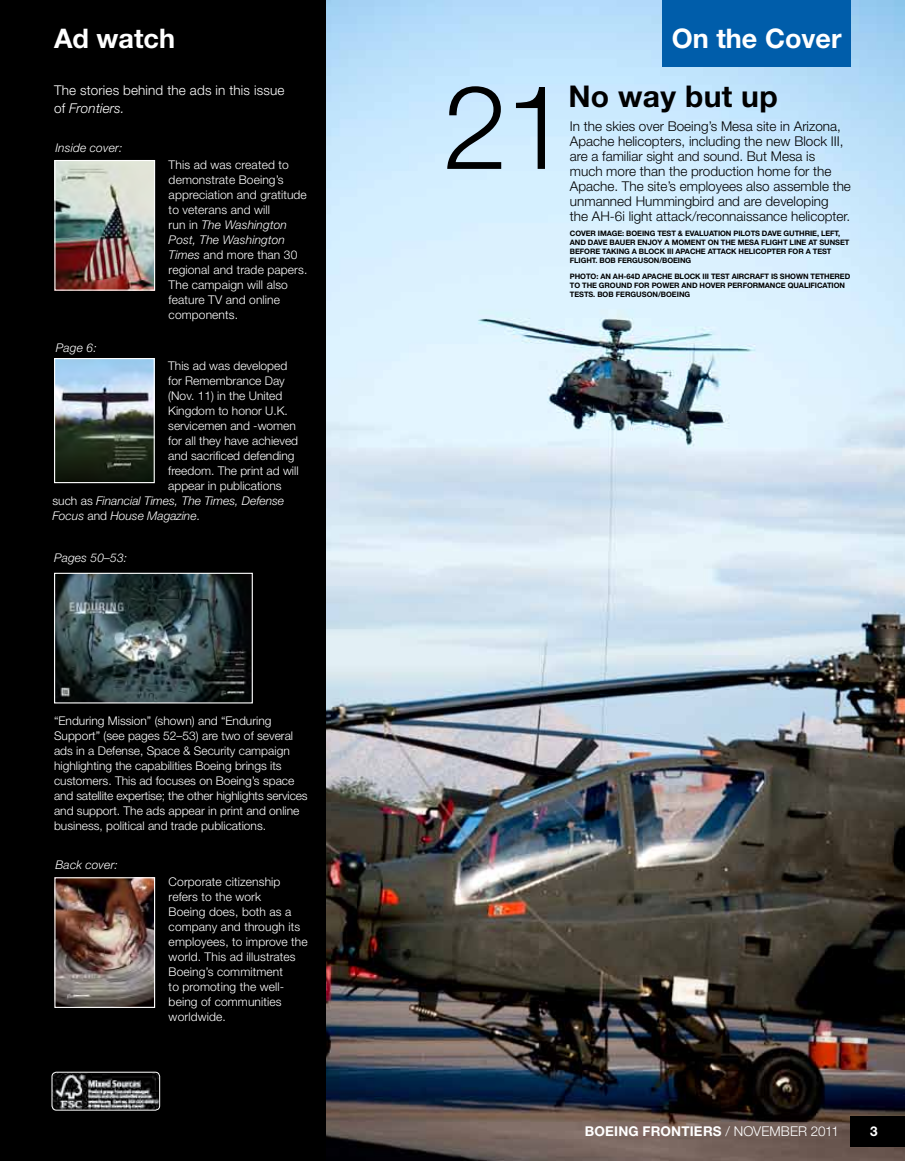
<style>
.page{position:relative;width:905px;height:1161px;background:#fff}
.page>*{position:absolute;margin:0;border:0;box-sizing:border-box;transform-origin:0 0}
.t1{font:300 117px "Helvetica Neue LT Std";color:#000}
.t2{font:700 30px "Helvetica Neue LT Std";color:#000}
.t3{font:700 27px "Helvetica Neue LT Std";color:#fff}
.t4{font:300 13.5px/15px "Helvetica Neue LT Std";color:#000}
.t5{font:300 13.5px/18px "Helvetica Neue LT Std";letter-spacing:.01em;color:#fff}
.t6{font:700 13.5px "Helvetica Neue LT Std";letter-spacing:.015em;color:#fff}
.t7{font:300 12px/15px "Helvetica Neue LT Std";color:#fff}
.t8{font:italic 300 12px/15px "Helvetica Neue";color:#fff}
.t9{font:italic 300 12px "Helvetica Neue LT Std";letter-spacing:.01em;color:#fff}
.t10{font:300 12px "Helvetica Neue";color:#fff}
.t11{font:700 7.5px/15.8px "Helvetica Neue LT Std";letter-spacing:-.01em;color:#000}
.s1{font-style:italic}
.s2{font-family:"Helvetica Neue LT Std";font-style:normal}
.s3{font-family:"Helvetica Neue";font-style:italic}
.s4{font-family:"Helvetica Neue LT Std"}
.s5{font-family:"Helvetica Neue"}
.s6{font-weight:300}
</style>
<div class="page">
<img style="left:326px;top:0;width:578px;height:1161px">
<div style="left:0;top:0;width:326px;height:1161px;background:#000"></div>
<img style="left:52px;top:1072px;width:108px;height:38px">
<div style="left:52px;top:1072px;width:108px;height:38px;border:1px solid #fff;border-radius:4px"></div>
<div style="left:662px;top:0;width:188px;height:67px;background:#005daa"></div>
<img style="left:56px;top:360px;width:97px;height:121px">
<div style="left:54px;top:358px;width:101px;height:125px;border:1px solid #fff"></div>
<img style="left:56px;top:575px;width:195px;height:127px">
<div style="left:54px;top:573px;width:199px;height:131px;border:1px solid #fff"></div>
<img style="left:56px;top:162px;width:97px;height:127px">
<div style="left:54px;top:160px;width:101px;height:131px;border:1px solid #fff"></div>
<img style="left:56px;top:879px;width:97px;height:127px">
<div style="left:54px;top:877px;width:101px;height:131px;border:1px solid #fff"></div>
<div style="left:850px;top:1116px;width:54px;height:31px;background:#000"></div>
<h3 class="t3" style="left:54px;top:22px;width:122px">AD WATCH</h3>
<p class="t5" style="left:54px;top:81px;width:232px">The stories behind the ads in this issue of <span class="s1">Frontiers.</span></p>
<p class="t9" style="left:56px;top:140px;width:68px">Inside cover:</p>
<p class="t9" style="left:56px;top:341px;width:42px">Page 6:</p>
<p class="t7" style="left:169px;top:157px;width:140px">This ad was created to demonstrate Boeing’s appreciation and gratitude to veterans and will</p>
<p class="t8" style="left:169px;top:217px;width:120px"><span class="s2">run in</span> The Washington<br>Post, The Washington</p>
<p class="t7" style="left:169px;top:247px;width:140px"><span class="s3">Times</span> and more than 30 regional and trade papers.<br>The campaign will also feature TV and online components.</p>
<p class="t7" style="left:168px;top:358px;width:132px">This ad was developed for Remembrance Day (Nov. 11) in the United<br>Kingdom to honor U.K. servicemen and -women for all they have achieved and sacrificed defending freedom. The print ad will appear in publications</p>
<p class="t8" style="left:53px;top:493px;width:233px"><span class="s2">such as</span> Financial Times, The Times, Defense<br>Focus <span class="s2">and</span> House Magazine<span class="s2">.</span></p>
<p class="t9" style="left:54px;top:551px;width:75px">Pages 50–53:</p>
<p class="t10" style="left:54px;top:713px;width:219px">“Enduring Mission” (shown) <span class="s4">and</span> “Enduring</p>
<p class="t7" style="left:54px;top:728px;width:255px"><span class="s5">Support”</span> (see pages 52–53) are two of several ads in a Defense, Space &amp; Security campaign highlighting the capabilities Boeing brings its customers. This ad focuses on Boeing’s space and satellite expertise; the other highlights services and support. The ads appear in print and online business, political and trade publications.</p>
<p class="t9" style="left:56px;top:857px;width:64px">Back cover:</p>
<p class="t7" style="left:169px;top:874px;width:140px">Corporate citizenship refers to the work<br>Boeing does, both as a company and through its employees, to improve the world. This ad illustrates<br>Boeing’s commitment<br>to promoting the well&shy;being of communities worldwide.</p>
<h3 class="t3" style="left:672px;top:22px;width:171px">ON THE COVER</h3>
<h1 class="t1" style="left:443px;top:56px;width:128px">21</h1>
<h2 class="t2" style="left:568px;top:78px;width:211px">NO WAY BUT UP</h2>
<p class="t4" style="left:570px;top:118px;width:282px">In the skies over Boeing’s Mesa site in Arizona, Apache helicopters, including the new Block III, are a familiar sight and sound. But Mesa is much more than the production home for the Apache. The site’s employees also assemble the unmanned Hummingbird and are developing<br>the AH-6i light attack/reconnaissance helicopter.</p>
<p class="t11" style="left:570px;top:226px;width:68px">COVER IMAGE: BOEING</p>
<p class="t11" style="left:657px;top:226px;width:11px">TEST</p>
<p class="t11" style="left:678px;top:226px;width:37px">&amp; EVALUATION</p>
<p class="t11" style="left:733px;top:226px;width:18px">PI LOTS</p>
<p class="t11" style="left:762px;top:226px;width:12px">DAVE</p>
<p class="t11" style="left:783px;top:226px;width:58px">GUTHRIE, LEFT,</p>
<p class="t11" style="left:570px;top:235px;width:7px">AND</p>
<p class="t11" style="left:588px;top:235px;width:12px">DAVE</p>
<p class="t11" style="left:609px;top:235px;width:69px">BAUER ENJOY A MOMENT</p>
<p class="t11" style="left:707px;top:235px;width:43px">ON THE MESA</p>
<p class="t11" style="left:761px;top:235px;width:38px">FLIG HT LINE</p>
<p class="t11" style="left:808px;top:235px;width:28px">AT SUNSET</p>
<p class="t11" style="left:570px;top:244px;width:6px">BEFORE</p>
<p class="t11" style="left:602px;top:244px;width:20px">TAKING</p>
<p class="t11" style="left:631px;top:244px;width:55px">A BLOCK III APAC</p>
<p class="t11" style="left:695px;top:244px;width:18px">HE ATTAC</p>
<p class="t11" style="left:731px;top:244px;width:28px">K HELICOPTER</p>
<p class="t11" style="left:788px;top:244px;width:6px">FOR</p>
<p class="t11" style="left:805px;top:244px;width:13px">A TEST</p>
<p class="t11" style="left:570px;top:253px;width:123px">FLIG HT. BOB FERGUSON/BOEING<br>PHOTO: AN AH-64D APAC</p>
<p class="t11" style="left:662px;top:268px;width:55px">HE BLOCK III TEST</p>
<p class="t11" style="left:731px;top:268px;width:6px">AIRCRAFT</p>
<p class="t11" style="left:771px;top:268px;width:65px">IS SHOWN TETHERED</p>
<p class="t11" style="left:570px;top:277px;width:36px">TO THEGRO</p>
<p class="t11" style="left:615px;top:277px;width:25px">UND FOR</p>
<p class="t11" style="left:651px;top:277px;width:37px">POWER AND</p>
<p class="t11" style="left:699px;top:277px;width:12px">HOVER</p>
<p class="t11" style="left:727px;top:277px;width:7px">PERFORMANCE</p>
<p class="t11" style="left:787px;top:277px;width:26px">QUALIFICATION</p>
<p class="t11" style="left:570px;top:286px;width:2px">TESTS</p>
<p class="t11" style="left:593px;top:286px;width:11px">. BOB</p>
<p class="t11" style="left:615px;top:286px;width:6px">FERG</p>
<p class="t11" style="left:636px;top:286px;width:12px">USON</p>
<p class="t11" style="left:658px;top:286px;width:9px">/BOEING</p>
<p class="t6" style="left:584px;top:1123px;width:256px">BOEING FRONTIERS <span class="s6">/ NOVEMBER 2011</span></p>
<p class="t6" style="left:870px;top:1123px;width:9px">3</p>
</div>
